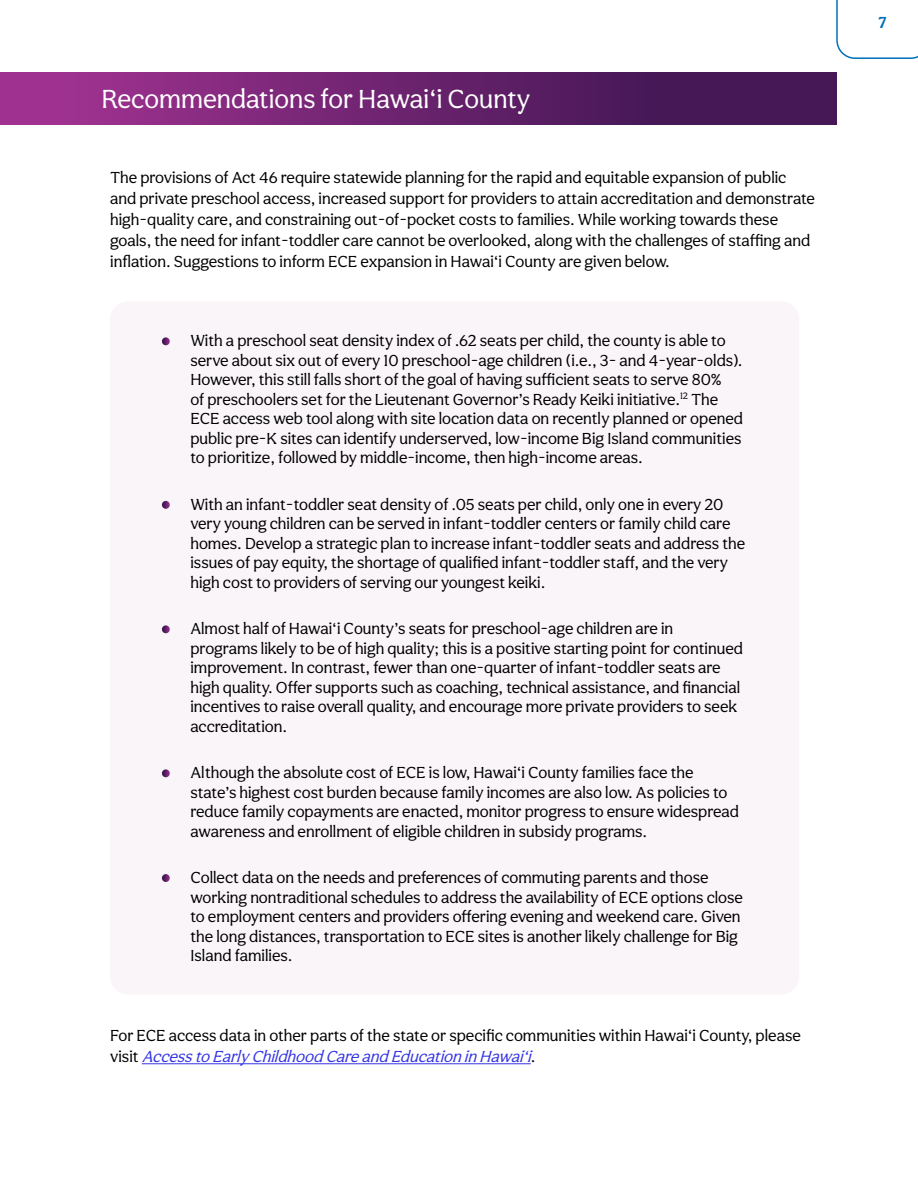
<style>
.page{position:relative;width:918px;height:1188px;background:#fff}
.page>*{position:absolute;margin:0;border:0;box-sizing:border-box;transform-origin:0 0}
.t1{font:27px "Aesthet Nova";color:#fff}
.t2{font:16.5px/19.5px "Aesthet Nova";color:#000}
.t3{font:700 16.5px "Aesthet Nova";color:#0071b8}
.s1{font-style:italic;color:#3434e5}
</style>
<div class="page">
<div style="left:110px;top:301px;width:689px;height:694px;background:#faf5f9;border-radius:18px"></div>
<div style="left:0;top:73px;width:837px;height:51px;background:linear-gradient(to right,#a33392,#36134b)"></div>
<hr style="left:142px;top:1063px;width:389px;height:1px;background:#3434e5">
<svg style="left:836px;top:0;width:82px;height:59px"></svg>
<hr style="left:0;top:73px;width:2px;height:51px;background:#9f3290">
<svg style="left:162px;top:337px;width:8px;height:8px"></svg>
<svg style="left:162px;top:501px;width:8px;height:8px"></svg>
<svg style="left:162px;top:625px;width:8px;height:8px"></svg>
<svg style="left:162px;top:769px;width:8px;height:8px"></svg>
<svg style="left:162px;top:874px;width:8px;height:8px"></svg>
<h1 class="t1" style="left:101px;top:83px;width:430px">Recommendations for Hawai‘i County</h1>
<p class="t2" style="left:110px;top:167px;width:706px;line-height:21px">The provisions of Act 46 require statewide planning for the rapid and equitable expansion of public and private preschool access, increased support for providers to attain accreditation and demonstrate high-quality care, and constraining out-of-pocket costs to families. While working towards these goals, the need for infant-toddler care cannot be overlooked, along with the challenges of staffing and inflation. Suggestions to inform ECE expansion in Hawai‘i County are given below.</p>
<p class="t2" style="left:190px;top:330px;width:554px;text-indent:-27px">• With a preschool seat density index of .62 seats per child, the county is able to serve about six out of every 10 preschool-age children (i.e., 3- and 4-year-olds).<br>However, this still falls short of the goal of having sufficient seats to serve 80%<br>of preschoolers set for the Lieutenant Governor’s Ready Keiki initiative.<sup>12</sup> The ECE access web tool along with site location data on recently planned or opened public pre-K sites can identify underserved, low-income Big Island communities to prioritize, followed by middle-income, then high-income areas.</p>
<p class="t2" style="left:190px;top:494px;width:556px;text-indent:-27px">• With an infant-toddler seat density of .05 seats per child, only one in every 20 very young children can be served in infant-toddler centers or family child care homes. Develop a strategic plan to increase infant-toddler seats and address the issues of pay equity, the shortage of qualified infant-toddler staff, and the very high cost to providers of serving our youngest keiki.</p>
<p class="t2" style="left:190px;top:618px;width:554px;text-indent:-27px">• Almost half of Hawai‘i County’s seats for preschool-age children are in programs likely to be of high quality; this is a positive starting point for continued improvement. In contrast, fewer than one-quarter of infant-toddler seats are high quality. Offer supports such as coaching, technical assistance, and financial incentives to raise overall quality, and encourage more private providers to seek accreditation.</p>
<p class="t2" style="left:190px;top:762px;width:550px;text-indent:-27px">• Although the absolute cost of ECE is low, Hawai‘i County families face the state’s highest cost burden because family incomes are also low. As policies to reduce family copayments are enacted, monitor progress to ensure widespread awareness and enrollment of eligible children in subsidy programs.</p>
<p class="t2" style="left:190px;top:867px;width:554px;text-indent:-27px">• Collect data on the needs and preferences of commuting parents and those working nontraditional schedules to address the availability of ECE options close to employment centers and providers offering evening and weekend care. Given the long distances, transportation to ECE sites is another likely challenge for Big Island families.</p>
<p class="t2" style="left:110px;top:1025px;width:692px;line-height:21px">For ECE access data in other parts of the state or specific communities within Hawai‘i County, please v i s i t <span class="s1">AccesstoEarlyChildhoodCareandEducationinHawai‘i</span>.</p>
<p class="t3" style="left:878px;top:13px;width:10px">7</p>
</div>
